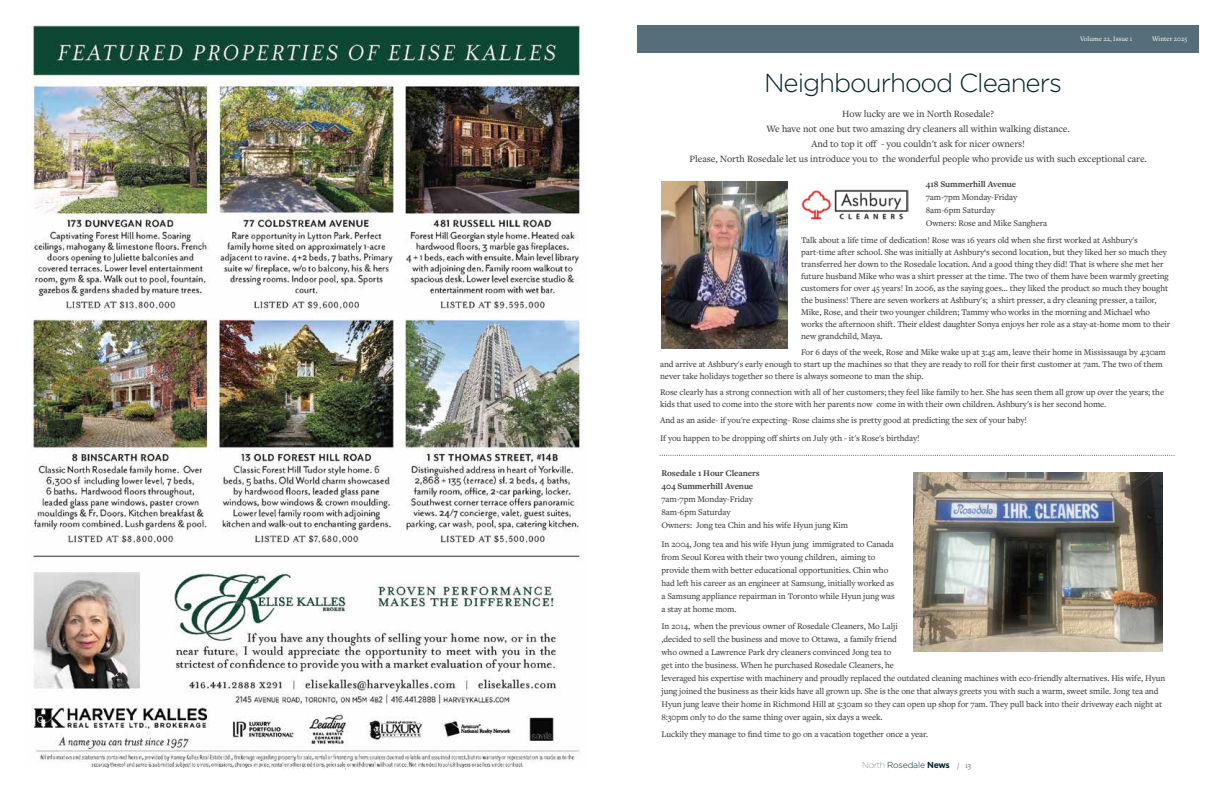
<style>
.page{position:relative;width:1224px;height:792px;background:#fff}
.page>*{position:absolute;margin:0;border:0;box-sizing:border-box;transform-origin:0 0}
.t1{font:300 26px "Gotham";letter-spacing:-.04em;color:#06262d}
.t2{font:500 10px/15px "Freight Text Pro";letter-spacing:-.005em;color:#414042;text-align:center}
.t3{font:500 9px/13px "Freight Text Pro";letter-spacing:-.01em;color:#414042}
.t4{font:700 9px/13px "Freight Text Pro";letter-spacing:-.01em;color:#414042}
.t5{font:300 8.7px "Gotham";letter-spacing:-.02em;color:#06262d}
.t6{font:7px "Freight Text Pro";color:#fff}
.s1{font-weight:100}
.s2{font-weight:700}
.s3{font-family:"Freight Text Pro";font-weight:400;font-size:8px;color:#566e7a}
</style>
<div class="page">
<div style="left:637px;top:25px;width:562px;height:28px;background:#566e7a"></div>
<img style="left:25px;top:26px;width:558px;height:742px">
<img style="left:802px;top:189px;width:107px;height:31px">
<img style="left:661px;top:182px;width:127px;height:166px">
<img style="left:913px;top:472px;width:250px;height:179px">
<svg style="left:660px;top:455px;width:515px;height:1px"></svg>
<h1 class="t1" style="left:764px;top:69px;width:299px">Neighbourhood Cleaners</h1>
<p class="t6" style="left:1080px;top:34px;width:54px">Volume 22, Issue 1</p>
<p class="t6" style="left:1152px;top:34px;width:37px">Winter 2025</p>
<p class="t2" style="left:689px;top:106px;width:459px">How lucky are we in North Rosedale?<br>We have not one but two amazing dry cleaners all within walking distance.<br>And to top it off - you couldn't ask for nicer owners!<br>Please, North Rosedale let us introduce you to the wonderful people who provide us with such exceptional care.</p>
<p class="t4" style="left:926px;top:178px;width:92px">418 Summerhill Avenue</p>
<p class="t3" style="left:926px;top:191px;width:123px">7am-7pm Monday-Friday<br>8am-6pm Saturday<br>Owners: Rose and Mike Sanghera</p>
<p class="t3" style="left:801px;top:234px;width:371px;line-height:12px">Talk about a life time of dedication! Rose was 16 years old when she first worked at Ashbury's part-time after school. She was initially at Ashbury‘s second location, but they liked her so much they transferred her down to the Rosedale location. And a good thing they did! That is where she met her future husband Mike who was a shirt presser at the time. The two of them have been warmly greeting customers for over 45 years! In 2006, as the saying goes... they liked the product so much they bought the business! There are seven workers at Ashbury's; a shirt presser, a dry cleaning presser, a tailor, Mike, Rose, and their two younger children; Tammy who works in the morning and Michael who works the afternoon shift. Their eldest daughter Sonya enjoys her role as a stay-at-home mom to their new grandchild, Maya.</p>
<p class="t3" style="left:660px;top:346px;width:507px;line-height:12px;text-indent:141px">For 6 days of the week, Rose and Mike wake up at 3:45 am, leave their home in Mississauga by 4:30am and arrive at Ashbury's early enough to start up the machines so that they are ready to roll for their first customer at 7am. The two of them never take holidays together so there is always someone to man the ship.</p>
<p class="t3" style="left:660px;top:386px;width:506px;line-height:12px">Rose clearly has a strong connection with all of her customers; they feel like family to her. She has seen them all grow up over the years; the kids that used to come into the store with her parents now come in with their own children. Ashbury's is her second home.</p>
<p class="t3" style="left:660px;top:411px;width:368px;line-height:18px">And as an aside- if you're expecting- Rose claims she is pretty good at predicting the sex of your baby!<br>If you happen to be dropping off shirts on July 9th - it's Rose's birthday!</p>
<p class="t4" style="left:661px;top:466px;width:100px">Rosedale 1 Hour Cleaners<br>404 Summerhill Avenue</p>
<p class="t3" style="left:661px;top:492px;width:188px">7am-7pm Monday-Friday<br>8am-6pm Saturday<br>Owners: Jong tea Chin and his wife Hyun jung Kim</p>
<p class="t3" style="left:661px;top:537px;width:235px">In 2004, Jong tea and his wife Hyun jung immigrated to Canada from Seoul Korea with their two young children, aiming to provide them with better educational opportunities. Chin who had left his career as an engineer at Samsung, initially worked as a Samsung appliance repairman in Toronto while Hyun jung was a stay at home mom.</p>
<p class="t3" style="left:661px;top:619px;width:505px">In 2014, when the previous owner of Rosedale Cleaners, Mo Lalji<br>,decided to sell the business and move to Ottawa, a family friend<br>who owned a Lawrence Park dry cleaners convinced Jong tea to<br>get into the business. When he purchased Rosedale Cleaners, he<br>leveraged his expertise with machinery and proudly replaced the outdated cleaning machines with eco-friendly alternatives. His wife, Hyun jung joined the business as their kids have all grown up. She is the one that always greets you with such a warm, sweet smile. Jong tea and Hyun jung leave their home in Richmond Hill at 5:30am so they can open up shop for 7am. They pull back into their driveway each night at 8:30pm only to do the same thing over again, six days a week.</p>
<p class="t3" style="left:661px;top:727px;width:268px">Luckily they manage to find time to go on a vacation together once a year.</p>
<p class="t5" style="left:862px;top:760px;width:111px"><span class="s1">North</span> Rosedale <span class="s2">News</span> <span class="s3">/ 13</span></p>
</div>
